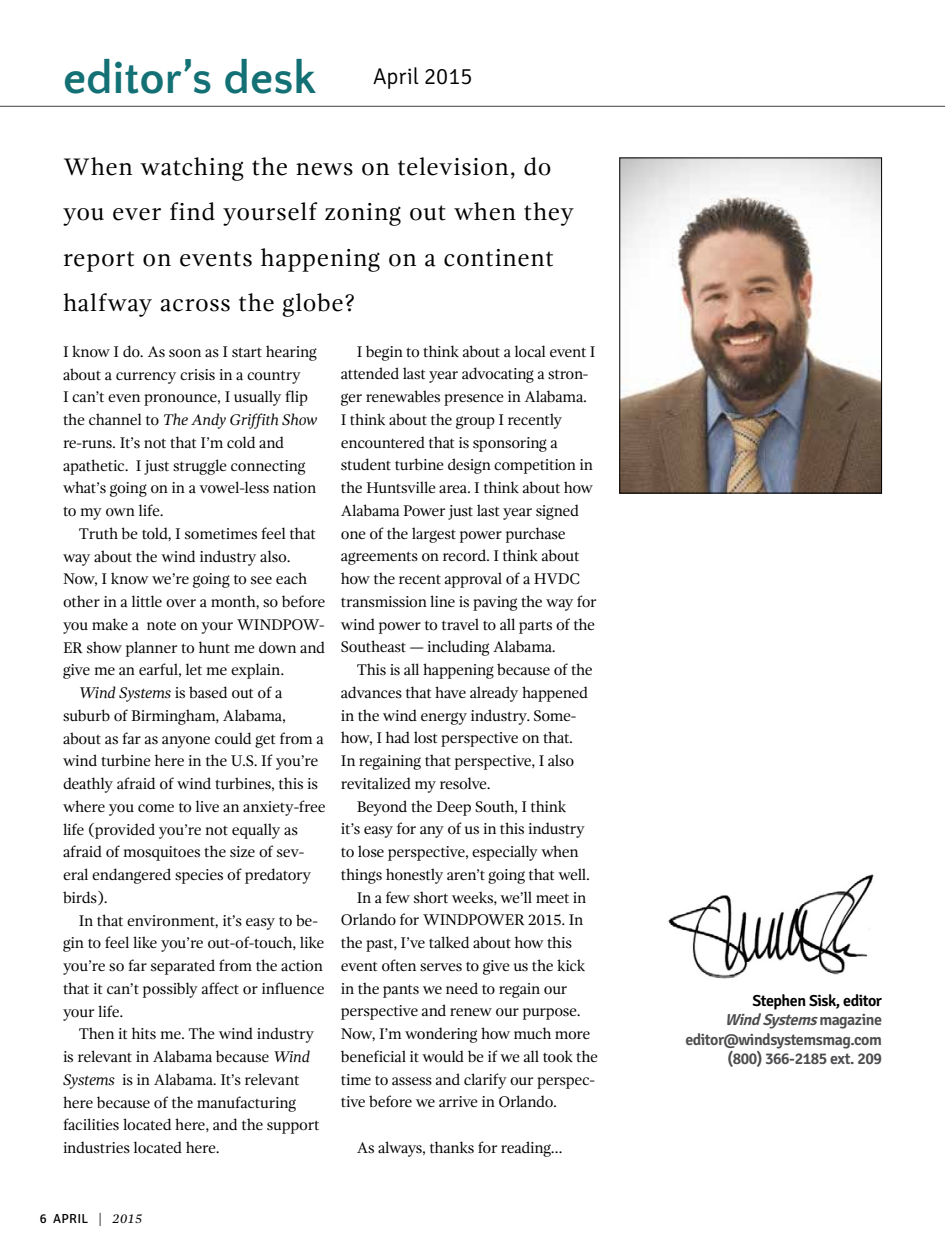
<style>
.page{position:relative;width:945px;height:1260px;background:#fff}
.page>*{position:absolute;margin:0;border:0;box-sizing:border-box;transform-origin:0 0}
.t1{font:700 46.2px "Quattrocento Sans";color:#137074}
.t2{font:24.5px/45.5px "Gandhi Serif";letter-spacing:.025em;color:#000}
.t3{font:600 15.92px/19.6px "Signika";letter-spacing:-.03em;color:#4d4d4f;text-align:right}
.t4{font:15.75px/22.8px "Gandhi Serif";letter-spacing:-.02em;color:#000}
.t5{font:13.12px "Signika";letter-spacing:.02em;color:#000}
.s1{font-style:italic}
.s2{font-family:"Gandhi Serif";font-style:italic}
.s3{color:#000}
</style>
<div class="page">
<img style="left:668px;top:874px;width:206px;height:105px">
<img style="left:621px;top:159px;width:259px;height:332px">
<div style="left:619px;top:157px;width:263px;height:336px;border:1px solid #000"></div>
<hr style="left:0;top:106px;width:945px;height:1px;background:#414042">
<h1 class="t1" style="left:63px;top:53px;width:411px">editor’s desk <sup>April</sup> <sup>2015</sup></h1>
<h2 class="t2" style="left:63px;top:144px;width:513px">When watching the news on television, do you ever find yourself zoning out when they report on events happening on a continent halfway across the globe?</h2>
<p class="t4" style="left:63px;top:340px;width:256px">I know I do. As soon as I start hearing about a currency crisis in a country<br>I can’t even pronounce, I usually flip the channel to <span class="s1">The Andy Griffith Show </span>re-runs. It’s not that I’m cold and apathetic. I just struggle connecting what’s going on in a vowel-less nation to my own life.</p>
<p class="t4" style="left:79px;top:522px;width:239px">Truth be told, I sometimes feel that</p>
<p class="t4" style="left:63px;top:545px;width:229px">way about the wind industry also.</p>
<p class="t4" style="left:63px;top:568px;width:246px">Now, I know we’re going to see each</p>
<p class="t4" style="left:63px;top:591px;width:264px">other in a little over a month, so before</p>
<p class="t4" style="left:63px;top:613px;width:263px">you make a note on your WINDPOW-</p>
<p class="t4" style="left:63px;top:636px;width:264px">ER show planner to hunt me down and</p>
<p class="t4" style="left:63px;top:659px;width:223px">give me an earful, let me explain.</p>
<p class="t4" style="left:79px;top:682px;width:205px"><span class="s1">Wind Systems</span> is based out of a</p>
<p class="t4" style="left:63px;top:704px;width:225px">suburb of Birmingham, Alabama,</p>
<p class="t4" style="left:63px;top:727px;width:262px">about as far as anyone could get from a</p>
<p class="t4" style="left:63px;top:750px;width:257px">wind turbine here in the U.S. If you’re</p>
<p class="t4" style="left:63px;top:773px;width:257px">deathly afraid of wind turbines, this is</p>
<p class="t4" style="left:63px;top:795px;width:264px">where you come to live an anxiety-free</p>
<p class="t4" style="left:63px;top:818px;width:236px">life (provided you’re not equally as</p>
<p class="t4" style="left:63px;top:841px;width:243px">afraid of mosquitoes the size of sev-</p>
<p class="t4" style="left:63px;top:863px;width:250px">eral endangered species of predatory</p>
<p class="t4" style="left:63px;top:886px;width:46px">birds).</p>
<p class="t4" style="left:79px;top:909px;width:241px">In that environment, it’s easy to be-</p>
<p class="t4" style="left:63px;top:932px;width:263px">gin to feel like you’re out-of-touch, like</p>
<p class="t4" style="left:63px;top:954px;width:262px">you’re so far separated from the action</p>
<p class="t4" style="left:63px;top:977px;width:263px">that it can’t possibly affect or influence</p>
<p class="t4" style="left:63px;top:1000px;width:62px">your life.</p>
<p class="t4" style="left:79px;top:1023px;width:237px">Then it hits me. The wind industry</p>
<p class="t4" style="left:63px;top:1045px;width:249px">is relevant in Alabama because <span class="s1">Wind</span></p>
<p class="t4" style="left:63px;top:1068px;width:238px"><span class="s1">Systems</span> is in Alabama. It’s relevant</p>
<p class="t4" style="left:63px;top:1091px;width:235px">here because of the manufacturing</p>
<p class="t4" style="left:63px;top:1114px;width:258px">facilities located here, and the support</p>
<p class="t4" style="left:63px;top:1136px;width:158px">industries located here.</p>
<p class="t4" style="left:341px;top:340px;width:257px;text-indent:16px">I begin to think about a local event I attended last year advocating a stron&shy;ger renewables presence in Alabama.<br>I think about the group I recently encountered that is sponsoring a student turbine design competition in the Huntsville area. I think about how Alabama Power just last year signed one of the largest power purchase agreements on record. I think about how the recent approval of a HVDC transmission line is paving the way for wind power to travel to all parts of the Southeast — including Alabama.</p>
<p class="t4" style="left:357px;top:659px;width:238px">This is all happening because of the</p>
<p class="t4" style="left:341px;top:681px;width:249px">advances that have already happened</p>
<p class="t4" style="left:341px;top:704px;width:237px">in the wind energy industry. Some-</p>
<p class="t4" style="left:341px;top:727px;width:234px">how, I had lost perspective on that.</p>
<p class="t4" style="left:341px;top:750px;width:235px">In regaining that perspective, I also</p>
<p class="t4" style="left:341px;top:772px;width:151px">revitalized my resolve.</p>
<p class="t4" style="left:357px;top:795px;width:211px">Beyond the Deep South, I think</p>
<p class="t4" style="left:341px;top:818px;width:245px">it’s easy for any of us in this industry</p>
<p class="t4" style="left:341px;top:840px;width:239px">to lose perspective, especially when</p>
<p class="t4" style="left:341px;top:863px;width:251px">things honestly aren’t going that well.</p>
<p class="t4" style="left:357px;top:886px;width:231px">In a few short weeks, we’ll meet in</p>
<p class="t4" style="left:341px;top:909px;width:244px">Orlando for WINDPOWER 2015. In</p>
<p class="t4" style="left:341px;top:931px;width:233px">the past, I’ve talked about how this</p>
<p class="t4" style="left:341px;top:954px;width:246px">event often serves to give us the kick</p>
<p class="t4" style="left:341px;top:977px;width:228px">in the pants we need to regain our</p>
<p class="t4" style="left:341px;top:1000px;width:241px">perspective and renew our purpose.</p>
<p class="t4" style="left:341px;top:1022px;width:251px">Now, I’m wondering how much more</p>
<p class="t4" style="left:341px;top:1045px;width:259px">beneficial it would be if we all took the</p>
<p class="t4" style="left:341px;top:1068px;width:256px">time to assess and clarify our perspec-</p>
<p class="t4" style="left:341px;top:1091px;width:218px">tive before we arrive in Orlando.</p>
<p class="t4" style="left:357px;top:1136px;width:208px">As always, thanks for reading…</p>
<p class="t5" style="left:40px;top:1211px;width:104px">6 APRIL <span class="s2">| 2015</span></p>
<p class="t3" style="left:685px;top:991px;width:198px"><span class="s3">Stephen Sisk, editor<br></span><span class="s1">WindSystems</span>m a g a z i n e editor@windsystemsmag.com (800) 366-2185 ext. 209</p>
</div>
